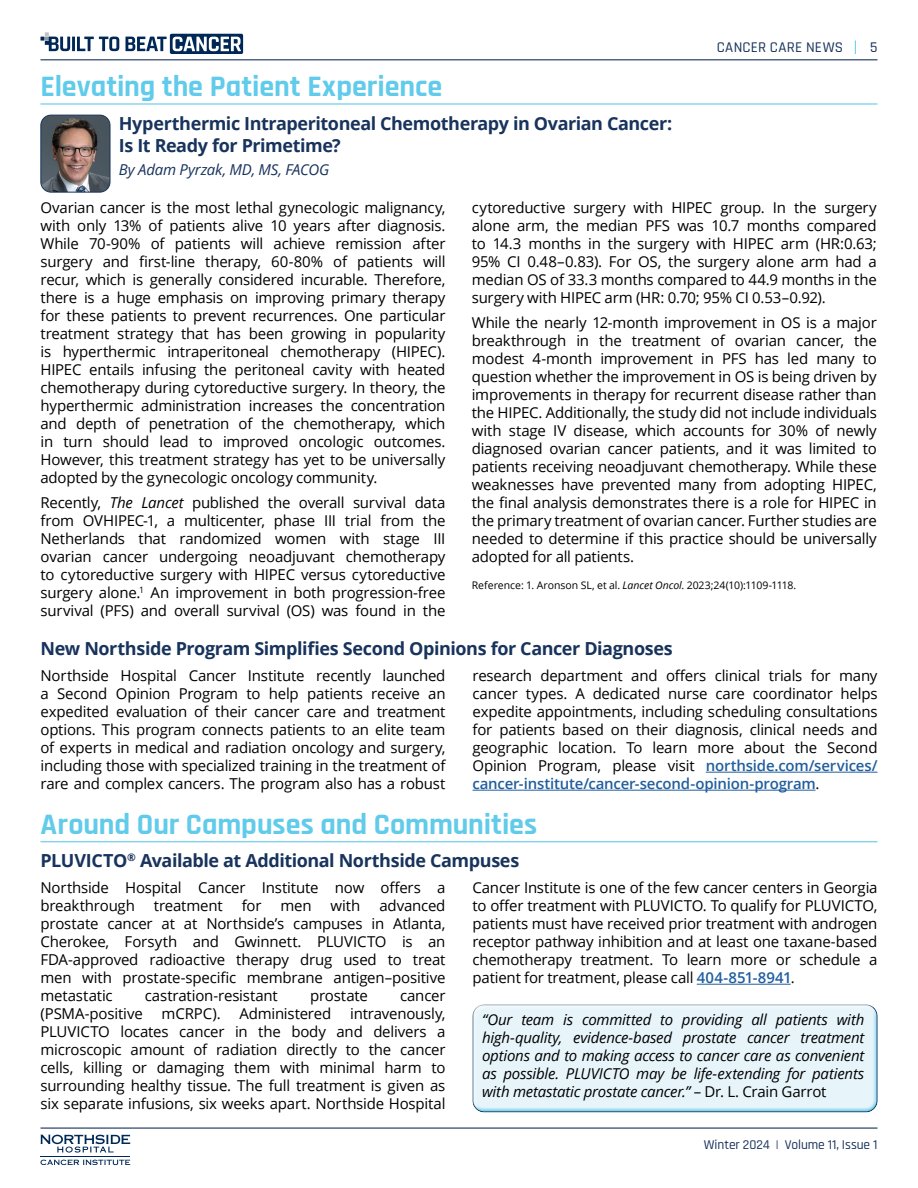
<style>
.page{position:relative;width:918px;height:1188px;background:#fff}
.page>*{position:absolute;margin:0;border:0;box-sizing:border-box;transform-origin:0 0}
.t1{font:700 30px "Rajdhani";color:#60cbea}
.t2{font:700 18px/22.5px "Open Sans";letter-spacing:-.025em;color:#18335c}
.t3{font:15px/18px "Open Sans";letter-spacing:-.015em;color:#000;text-align:justify}
.t4{font:italic 15px/18px "Open Sans";letter-spacing:-.015em;color:#000;text-align:justify}
.t5{font:italic 15px "Open Sans";letter-spacing:-.015em;color:#18335c}
.t6{font:500 15px "Rajdhani";letter-spacing:.02em;color:#18335c}
.t7{font:500 13.5px "Rajdhani";letter-spacing:-.005em;color:#18335c}
.t8{font:10.5px "Open Sans";letter-spacing:-.005em;color:#000}
.s1{font-style:italic}
.s2{font-weight:600;color:#215e9e}
.s3{font-style:normal}
</style>
<div class="page">
<hr style="left:41px;top:59px;width:837px;height:1px;background:#18335c">
<hr style="left:41px;top:1128px;width:837px;height:1px;background:#18335c">
<svg style="left:855px;top:40px;width:1px;height:14px"></svg>
<svg style="left:41px;top:32px;width:29px;height:19px"></svg>
<hr style="left:72px;top:37px;width:3px;height:14px;background:#002856">
<svg style="left:77px;top:37px;width:42px;height:14px"></svg>
<svg style="left:125px;top:34px;width:118px;height:20px"></svg>
<svg style="left:41px;top:1160px;width:89px;height:5px"></svg>
<svg style="left:41px;top:1135px;width:89px;height:18px"></svg>
<hr style="left:41px;top:1156px;width:89px;height:1px;background:#002856">
<div style="left:467px;top:999px;width:413px;height:110px;background:#fff;opacity:.75"></div>
<div style="left:470px;top:1007px;width:413px;height:105px;background:#e7f5fb"></div>
<hr style="left:41px;top:103px;width:837px;height:2px;background:#60cbea">
<img style="left:41px;top:115px;width:69px;height:77px">
<div style="left:41px;top:115px;width:69px;height:77px;border:1px solid #17345c;border-radius:10px"></div>
<hr style="left:706px;top:772px;width:171px;height:1px;background:#215e9e">
<hr style="left:472px;top:790px;width:344px;height:1px;background:#215e9e">
<hr style="left:41px;top:841px;width:837px;height:1px;background:#60cbea">
<hr style="left:697px;top:984px;width:94px;height:1px;background:#215e9e">
<p class="t6" style="left:717px;top:39px;width:128px">CANCER CARE NEWS</p>
<p class="t6" style="left:870px;top:39px;width:9px">5</p>
<h1 class="t1" style="left:40px;top:68px;width:403px">Elevating the Patient Experience</h1>
<p class="t2" style="left:119px;top:112px;width:555px">Hyperthermic Intraperitoneal Chemotherapy in Ovarian Cancer:<br>Is It Ready for Primetime?</p>
<p class="t5" style="left:119px;top:159px;width:212px">By Adam Pyrzak, MD, MS, FACOG</p>
<p class="t3" style="left:40px;top:198px;width:407px">Ovarian cancer is the most lethal gynecologic malignancy, with only 13% of patients alive 10 years after diagnosis.<br>While 70-90% of patients will achieve remission after surgery and first-line therapy, 60-80% of patients will recur, which is generally considered incurable. Therefore, there is a huge emphasis on improving primary therapy for these patients to prevent recurrences. One particular treatment strategy that has been growing in popularity is hyperthermic intraperitoneal chemotherapy (HIPEC).<br>HIPEC entails infusing the peritoneal cavity with heated chemotherapy during cytoreductive surgery. In theory, the hyperthermic administration increases the concentration and depth of penetration of the chemotherapy, which in turn should lead to improved oncologic outcomes.<br>However, this treatment strategy has yet to be universally adopted by the gynecologic oncology community.</p>
<p class="t3" style="left:40px;top:493px;width:407px">Recently, <span class="s1">The Lancet</span> published the overall survival data from OVHIPEC-1, a multicenter, phase III trial from the Netherlands that randomized women with stage III ovarian cancer undergoing neoadjuvant chemotherapy to cytoreductive surgery with HIPEC versus cytoreductive surgery alone.<sup>1</sup> An improvement in both progression-free survival (PFS) and overall survival (OS) was found in the</p>
<p class="t3" style="left:472px;top:198px;width:407px">cytoreductive surgery with HIPEC group. In the surgery alone arm, the median PFS was 10.7 months compared to 14.3 months in the surgery with HIPEC arm (HR:0.63; 95% CI 0.48–0.83). For OS, the surgery alone arm had a median OS of 33.3 months compared to 44.9 months in the surgery with HIPEC arm (HR: 0.70; 95% CI 0.53–0.92).</p>
<p class="t3" style="left:472px;top:313px;width:407px">While the nearly 12-month improvement in OS is a major breakthrough in the treatment of ovarian cancer, the modest 4-month improvement in PFS has led many to question whether the improvement in OS is being driven by improvements in therapy for recurrent disease rather than the HIPEC. Additionally, the study did not include individuals with stage IV disease, which accounts for 30% of newly diagnosed ovarian cancer patients, and it was limited to patients receiving neoadjuvant chemotherapy. While these weaknesses have prevented many from adopting HIPEC, the final analysis demonstrates there is a role for HIPEC in the primary treatment of ovarian cancer. Further studies are needed to determine if this practice should be universally adopted for all patients.</p>
<p class="t8" style="left:472px;top:578px;width:326px">Reference: 1. Aronson SL, et al. <span class="s1">Lancet Oncol</span>. 2023;24(10):1109-1118.</p>
<p class="t2" style="left:40px;top:637px;width:634px">New Northside Program Simplifies Second Opinions for Cancer Diagnoses</p>
<p class="t3" style="left:40px;top:666px;width:407px">Northside Hospital Cancer Institute recently launched a Second Opinion Program to help patients receive an expedited evaluation of their cancer care and treatment options. This program connects patients to an elite team of experts in medical and radiation oncology and surgery, including those with specialized training in the treatment of rare and complex cancers. The program also has a robust</p>
<p class="t3" style="left:472px;top:666px;width:407px">research department and offers clinical trials for many cancer types. A dedicated nurse care coordinator helps expedite appointments, including scheduling consultations for patients based on their diagnosis, clinical needs and geographic location. To learn more about the Second Opinion Program, please visit <span class="s2">northside.com/services/ cancer-institute/cancer-second-opinion-program</span>.</p>
<h1 class="t1" style="left:40px;top:806px;width:498px">Around Our Campuses and Communities</h1>
<p class="t2" style="left:40px;top:849px;width:480px">PLUVICTO<sup>®</sup> Available at Additional Northside Campuses</p>
<p class="t3" style="left:40px;top:878px;width:406px">Northside Hospital Cancer Institute now offers a breakthrough</p>
<p class="t3" style="left:472px;top:878px;width:407px">Cancer Institute is one of the few cancer centers in Georgia to offer treatment with PLUVICTO. To qualify for PLUVICTO, patients must have received prior treatment with androgen receptor pathway inhibition and at least one taxane-based chemotherapy treatment. To learn more or schedule a patient for treatment, please call <span class="s2">404-851-8941</span>.</p>
<p class="t4" style="left:482px;top:1010px;width:384px">“Our team is committed to providing all patients with high-quality, evidence-based prostate cancer treatment options and to making access to cancer care as convenient as possible. PLUVICTO may be life-extending for patients with metastatic prostate cancer.” <span class="s3">– Dr. L. Crain Garrot</span></p>
<p class="t3" style="left:154px;top:896px;width:70px">treatment</p>
<p class="t3" style="left:242px;top:896px;width:21px">for</p>
<p class="t3" style="left:281px;top:896px;width:33px">men</p>
<p class="t3" style="left:331px;top:896px;width:31px">with</p>
<p class="t3" style="left:40px;top:896px;width:407px;text-indent:339px">advanced prostate cancer at at Northside’s campuses in Atlanta, Cherokee, Forsyth and Gwinnett. PLUVICTO is an FDA-approved radioactive therapy drug used to treat men with prostate-specific membrane antigen–positive metastatic</p>
<p class="t3" style="left:145px;top:986px;width:135px">castration-resistant</p>
<p class="t3" style="left:310px;top:986px;width:59px">prostate</p>
<p class="t3" style="left:400px;top:986px;width:47px">cancer</p>
<p class="t3" style="left:40px;top:1004px;width:104px">(PSMA-positive</p>
<p class="t3" style="left:162px;top:1004px;width:61px">mCRPC).</p>
<p class="t3" style="left:240px;top:1004px;width:93px">Administered</p>
<p class="t3" style="left:40px;top:1004px;width:407px;text-indent:310px">intravenously, PLUVICTO locates cancer in the body and delivers a microscopic amount of radiation directly to the cancer cells, killing or damaging them with minimal harm to surrounding healthy tissue. The full treatment is given as six separate infusions, six weeks apart. Northside Hospital</p>
<p class="t7" style="left:704px;top:1137px;width:175px">Winter 2024 | Volume 11, Issue 1</p>
</div>
